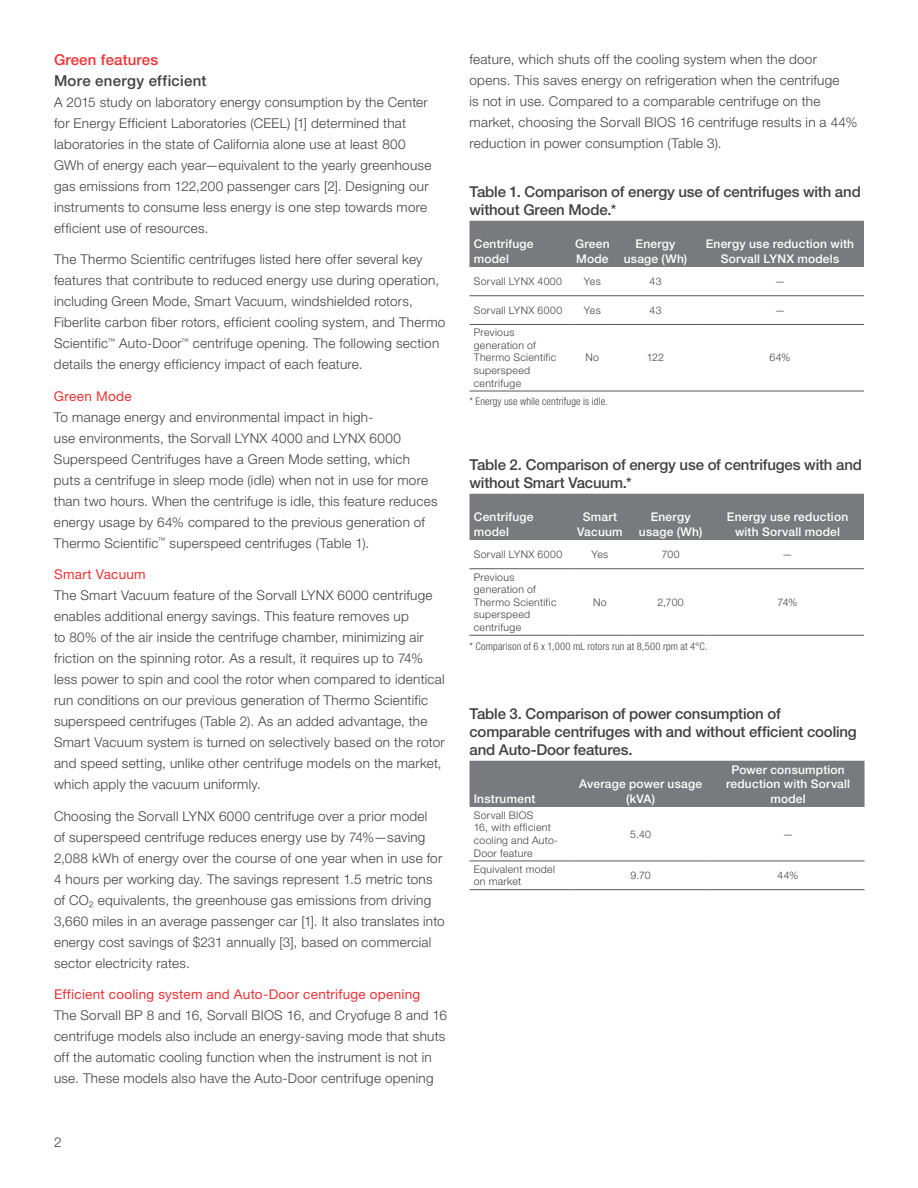
<style>
.page{position:relative;width:918px;height:1188px;background:#fff}
.page>*{position:absolute;margin:0;border:0;box-sizing:border-box;transform-origin:0 0}
.t1{font:500 15px/18px "Helvetica Neue LTW1 G";letter-spacing:-.01em;color:#414042}
.t2{font:500 15px "Helvetica Neue LTW1 G";letter-spacing:.02em;color:#414042}
.t3{font:500 15px "Helvetica Neue LTW1 G";letter-spacing:.01em;color:#ee3134}
.t4{font:300 13.5px/21px "Helvetica Neue LTW1 G";letter-spacing:.02em;color:#414042}
.t5{font:13.5px "Helvetica Neue LTW1 G";letter-spacing:.02em;color:#ee3134}
.t6{font:500 12px/14.4px "Helvetica Neue LTW1 G";letter-spacing:.02em;color:#fff;text-align:center}
.t7{font:300 10.5px/12.6px "Helvetica Neue LTW1 G";letter-spacing:.03em;color:#414042}
.t8{font:300 condensed 10.5px "Helvetica Neue LTW1 G";letter-spacing:.015em;color:#414042}
</style>
<div class="page">
<div style="left:470px;top:221px;width:394px;height:46px;background:#797a7d"></div>
<hr style="left:470px;top:295px;width:100px;height:1px;background:#58595b">
<hr style="left:570px;top:295px;width:45px;height:1px;background:#58595b">
<hr style="left:615px;top:295px;width:81px;height:1px;background:#58595b">
<hr style="left:696px;top:295px;width:168px;height:1px;background:#58595b">
<hr style="left:470px;top:324px;width:100px;height:1px;background:#58595b">
<hr style="left:570px;top:324px;width:45px;height:1px;background:#58595b">
<hr style="left:615px;top:324px;width:81px;height:1px;background:#58595b">
<hr style="left:696px;top:324px;width:168px;height:1px;background:#58595b">
<hr style="left:470px;top:391px;width:100px;height:1px;background:#58595b">
<hr style="left:570px;top:391px;width:45px;height:1px;background:#58595b">
<hr style="left:615px;top:391px;width:81px;height:1px;background:#58595b">
<hr style="left:696px;top:391px;width:168px;height:1px;background:#58595b">
<div style="left:470px;top:494px;width:394px;height:46px;background:#797a7d"></div>
<hr style="left:470px;top:568px;width:100px;height:1px;background:#58595b">
<hr style="left:570px;top:568px;width:60px;height:1px;background:#58595b">
<hr style="left:630px;top:568px;width:81px;height:1px;background:#58595b">
<hr style="left:711px;top:568px;width:153px;height:1px;background:#58595b">
<hr style="left:470px;top:635px;width:100px;height:1px;background:#58595b">
<hr style="left:570px;top:635px;width:60px;height:1px;background:#58595b">
<hr style="left:630px;top:635px;width:81px;height:1px;background:#58595b">
<hr style="left:711px;top:635px;width:153px;height:1px;background:#58595b">
<div style="left:470px;top:761px;width:395px;height:46px;background:#797a7d"></div>
<hr style="left:470px;top:861px;width:100px;height:1px;background:#58595b">
<hr style="left:570px;top:861px;width:142px;height:1px;background:#58595b">
<hr style="left:712px;top:861px;width:153px;height:1px;background:#58595b">
<hr style="left:470px;top:889px;width:100px;height:1px;background:#58595b">
<hr style="left:570px;top:889px;width:142px;height:1px;background:#58595b">
<hr style="left:712px;top:889px;width:153px;height:1px;background:#58595b">
<p class="t3" style="left:54px;top:50px;width:106px">Green features</p>
<p class="t2" style="left:54px;top:71px;width:154px">More energy efficient</p>
<p class="t4" style="left:54px;top:91px;width:379px">A 2015 study on laboratory energy consumption by the Center for Energy Efficient Laboratories (CEEL) [1] determined that laboratories in the state of California alone use at least 800<br>GWh of energy each year—equivalent to the yearly greenhouse gas emissions from 122,200 passenger cars [2]. Designing our instruments to consume less energy is one step towards more efficient use of resources.</p>
<p class="t4" style="left:54px;top:249px;width:393px">The Thermo Scientific centrifuges listed here offer several key features that contribute to reduced energy use during operation, including Green Mode, Smart Vacuum, windshielded rotors, Fiberlite carbon fiber rotors, efficient cooling system, and Thermo Scientific<sup>™</sup> Auto-Door<sup>™</sup> centrifuge opening. The following section details the energy efficiency impact of each feature.</p>
<p class="t5" style="left:54px;top:388px;width:79px">Green Mode</p>
<p class="t4" style="left:54px;top:406px;width:385px">To manage energy and environmental impact in high-<br>use environments, the Sorvall LYNX 4000 and LYNX 6000<br>Superspeed Centrifuges have a Green Mode setting, which puts a centrifuge in sleep mode (idle) when not in use for more than two hours. When the centrifuge is idle, this feature reduces energy usage by 64% compared to the previous generation of Thermo Scientific<sup>™</sup> superspeed centrifuges (Table 1).</p>
<p class="t5" style="left:54px;top:566px;width:93px">Smart Vacuum</p>
<p class="t4" style="left:54px;top:585px;width:392px">The Smart Vacuum feature of the Sorvall LYNX 6000 centrifuge enables additional energy savings. This feature removes up<br>to 80% of the air inside the centrifuge chamber, minimizing air friction on the spinning rotor. As a result, it requires up to 74% less power to spin and cool the rotor when compared to identical run conditions on our previous generation of Thermo Scientific superspeed centrifuges (Table 2). As an added advantage, the Smart Vacuum system is turned on selectively based on the rotor and speed setting, unlike other centrifuge models on the market, which apply the vacuum uniformly.</p>
<p class="t4" style="left:54px;top:805px;width:392px">Choosing the Sorvall LYNX 6000 centrifuge over a prior model<br>of superspeed centrifuge reduces energy use by 74%—saving 2,088 kWh of energy over the course of one year when in use for 4 hours per working day. The savings represent 1.5 metric tons of CO₂ equivalents, the greenhouse gas emissions from driving 3,660 miles in an average passenger car [1]. It also translates into energy cost savings of $231 annually [3], based on commercial sector electricity rates.</p>
<p class="t5" style="left:54px;top:986px;width:368px">Efficient cooling system and Auto-Door centrifuge opening</p>
<p class="t4" style="left:54px;top:1005px;width:395px">The Sorvall BP 8 and 16, Sorvall BIOS 16, and Cryofuge 8 and 16 centrifuge models also include an energy-saving mode that shuts off the automatic cooling function when the instrument is not in use. These models also have the Auto-Door centrifuge opening</p>
<p class="t4" style="left:54px;top:1132px;width:9px">2</p>
<p class="t4" style="left:470px;top:48px;width:389px">feature, which shuts off the cooling system when the door opens. This saves energy on refrigeration when the centrifuge<br>is not in use. Compared to a comparable centrifuge on the market, choosing the Sorvall BIOS 16 centrifuge results in a 44% reduction in power consumption (Table 3).</p>
<p class="t1" style="left:470px;top:182px;width:393px">Table 1. Comparison of energy use of centrifuges with and without Green Mode.*</p>
<p class="t6" style="left:474px;top:237px;width:61px;text-align:left">Centrifuge model</p>
<p class="t6" style="left:575px;top:237px;width:36px;text-align:left">Green<br>Mode</p>
<p class="t6" style="left:624px;top:237px;width:65px">Energy usage (Wh)</p>
<p class="t6" style="left:706px;top:237px;width:150px">Energy use reduction with<br>Sorvall LYNX models</p>
<p class="t7" style="left:474px;top:275px;width:90px">Sorvall LYNX 4000</p>
<p class="t7" style="left:584px;top:275px;width:18px">Yes</p>
<p class="t7" style="left:650px;top:275px;width:13px">43</p>
<p class="t7" style="left:775px;top:275px;width:12px">—</p>
<p class="t7" style="left:474px;top:304px;width:90px">Sorvall LYNX 6000</p>
<p class="t7" style="left:584px;top:304px;width:18px">Yes</p>
<p class="t7" style="left:650px;top:304px;width:13px">43</p>
<p class="t7" style="left:775px;top:304px;width:12px">—</p>
<p class="t7" style="left:474px;top:326px;width:84px">Previous generation of<br>Thermo Scientific superspeed centrifuge</p>
<p class="t7" style="left:586px;top:351px;width:15px">No</p>
<p class="t7" style="left:647px;top:351px;width:19px">122</p>
<p class="t7" style="left:770px;top:351px;width:22px">64%</p>
<p class="t8" style="left:469px;top:396px;width:140px">* Energy use while centrifuge is idle.</p>
<p class="t1" style="left:470px;top:455px;width:394px">Table 2. Comparison of energy use of centrifuges with and without Smart Vacuum.*</p>
<p class="t6" style="left:474px;top:510px;width:61px;text-align:left">Centrifuge model</p>
<p class="t6" style="left:577px;top:510px;width:47px">Smart<br>Vacuum</p>
<p class="t6" style="left:639px;top:510px;width:65px">Energy usage (Wh)</p>
<p class="t6" style="left:727px;top:510px;width:123px">Energy use reduction with Sorvall model</p>
<p class="t7" style="left:474px;top:548px;width:90px">Sorvall LYNX 6000</p>
<p class="t7" style="left:592px;top:548px;width:18px">Yes</p>
<p class="t7" style="left:662px;top:548px;width:19px">700</p>
<p class="t7" style="left:782px;top:548px;width:12px">—</p>
<p class="t7" style="left:474px;top:570px;width:84px">Previous generation of<br>Thermo Scientific superspeed centrifuge</p>
<p class="t7" style="left:593px;top:596px;width:15px">No</p>
<p class="t7" style="left:658px;top:596px;width:28px">2,700</p>
<p class="t7" style="left:778px;top:596px;width:21px">74%</p>
<p class="t8" style="left:469px;top:640px;width:240px">* Comparison of 6 x 1,000 mL rotors run at 8,500 rpm at 4°C.</p>
<p class="t1" style="left:470px;top:704px;width:389px">Table 3. Comparison of power consumption of comparable centrifuges with and without efficient cooling and Auto-Door features.</p>
<p class="t6" style="left:474px;top:791px;width:63px">Instrument</p>
<p class="t6" style="left:726px;top:762px;width:126px">Power consumption reduction with Sorvall model</p>
<p class="t6" style="left:579px;top:777px;width:124px">Average power usage (kVA)</p>
<p class="t7" style="left:474px;top:809px;width:86px">Sorvall BIOS<br>16, with efficient cooling and Auto-<br>Door feature</p>
<p class="t7" style="left:630px;top:828px;width:22px">5.40</p>
<p class="t7" style="left:783px;top:828px;width:12px">—</p>
<p class="t7" style="left:474px;top:863px;width:83px">Equivalent model on market</p>
<p class="t7" style="left:631px;top:869px;width:22px">9.70</p>
<p class="t7" style="left:778px;top:869px;width:22px">44%</p>
</div>
